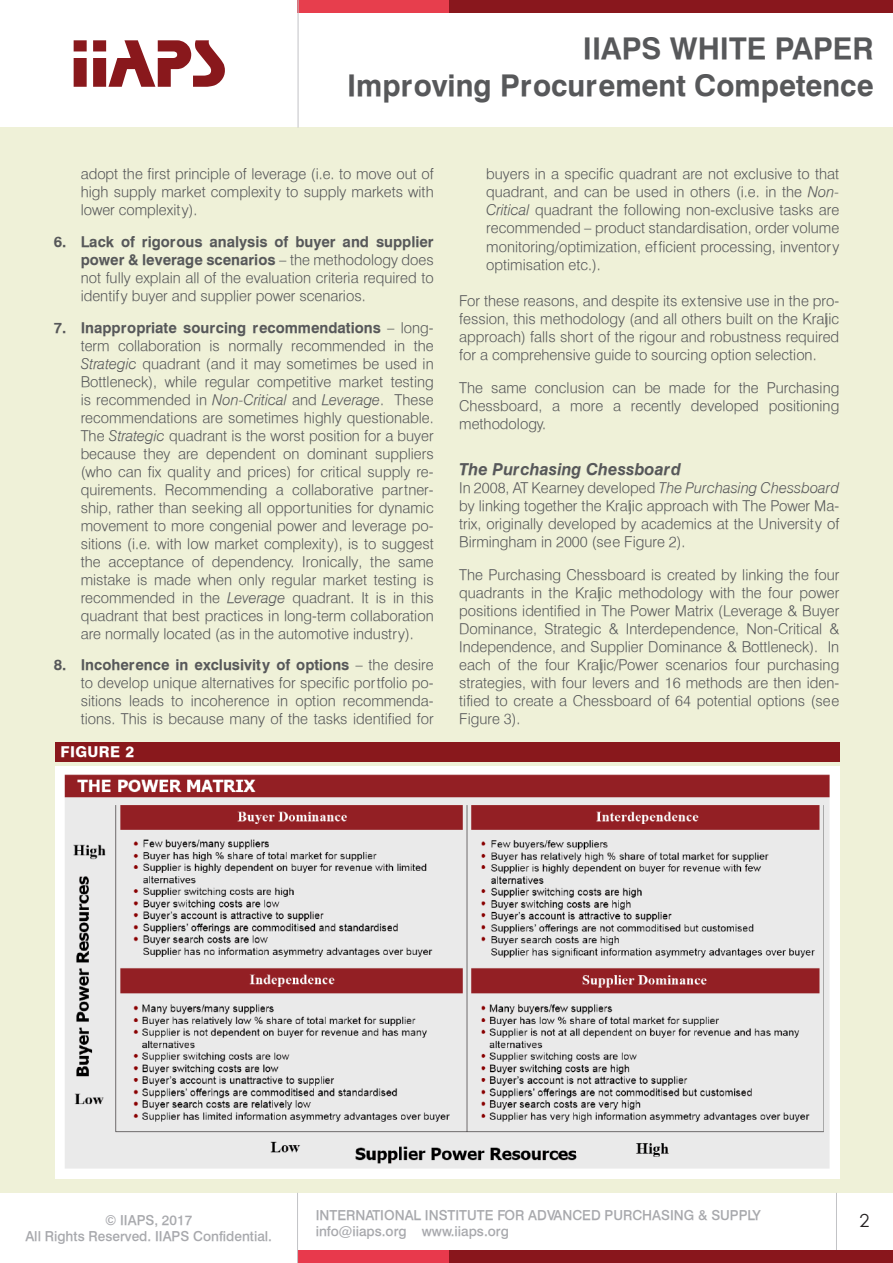
<style>
.page{position:relative;width:893px;height:1263px;background:#fff}
.page>*{position:absolute;margin:0;border:0;box-sizing:border-box;transform-origin:0 0}
.t1{font:64.5px "New Point Stop";color:#89181c}
.t2{font:700 30px "Halvett";color:#57585a}
.t3{font:18px "Century Gothic";color:#231f20}
.t4{font:italic 700 16.5px "Halvett";color:#57585a}
.t5{font:300 15px/18px "Halvett";color:#57585a;text-align:justify}
.t6{font:800 15px "Halvett";letter-spacing:.025em;color:#fff}
.t7{font:500 13.5px/16.2px "Halvett";color:#a8a9ad}
.s1{font-weight:700}
.s2{font-style:italic}
</style>
<div class="page">
<div style="left:298px;top:0;width:595px;height:13px;background:#e73e4d"></div>
<div style="left:449px;top:0;width:444px;height:13px;background:#89171d"></div>
<div style="left:0;top:128px;width:893px;height:1065px;background:#eff1d8"></div>
<hr style="left:298px;top:0;width:1px;height:128px;background:#c2c3c6">
<hr style="left:836px;top:1193px;width:1px;height:70px;background:#c2c3c6">
<div style="left:298px;top:1250px;width:595px;height:13px;background:#e8394c"></div>
<div style="left:449px;top:1250px;width:444px;height:13px;background:#89161c"></div>
<hr style="left:297px;top:1193px;width:1px;height:70px;background:#c2c3c6">
<div style="left:55px;top:742px;width:784px;height:20px;background:#89181c"></div>
<img style="left:55px;top:766px;width:784px;height:412px">
<h1 class="t1" style="left:70px;top:24px;width:157px">IIAPS</h1>
<h2 class="t2" style="left:583px;top:30px;width:292px">IIAPS WHITE PAPER</h2>
<p class="t2" style="left:347px;top:67px;width:528px">Improving Procurement Competence</p>
<p class="t5" style="left:81px;top:165px;width:355px">adopt the first principle of leverage (i.e. to move out of high supply market complexity to supply markets with lower complexity).</p>
<p class="t5" style="left:81px;top:233px;width:355px;text-indent:-27px"><span class="s1">6. Lack of rigorous analysis of buyer and supplier power &amp; leverage scenarios</span> – the methodology does not fully explain all of the evaluation criteria required to identify buyer and supplier power scenarios.</p>
<p class="t5" style="left:81px;top:318px;width:355px;text-indent:-27px"><span class="s1">7. Inappropriate sourcing recommendations</span> – long&shy;term collaboration is normally recommended in the <span class="s2">Strategic</span> quadrant (and it may sometimes be used in Bottleneck), while regular competitive market testing is recommended in <span class="s2">Non-Critical</span> and <span class="s2">Leverage</span>. These recommendations are sometimes highly questionable.<br>The <span class="s2">Strategic</span> quadrant is the worst position for a buyer because they are dependent on dominant suppliers (who can fix quality and prices) for critical supply re&shy;quirements. Recommending a collaborative partner&shy;ship, rather than seeking all opportunities for dynamic movement to more congenial power and leverage po&shy;sitions (i.e. with low market complexity), is to suggest the acceptance of dependency. Ironically, the same mistake is made when only regular market testing is recommended in the <span class="s2">Leverage</span> quadrant. It is in this quadrant that best practices in long-term collaboration are normally located (as in the automotive industry).</p>
<p class="t5" style="left:81px;top:656px;width:355px;text-indent:-27px"><span class="s1">8. Incoherence in exclusivity of options</span> – the desire to develop unique alternatives for specific portfolio po&shy;sitions leads to incoherence in option recommenda&shy;tions. This is because many of the tasks identified for</p>
<p class="t6" style="left:61px;top:743px;width:75px">FIGURE 2</p>
<p class="t5" style="left:486px;top:165px;width:355px">buyers in a specific quadrant are not exclusive to that quadrant, and can be used in others (i.e. in the <span class="s2">Non-Critical</span> quadrant the following non-exclusive tasks are recommended – product standardisation, order volume monitoring/optimization, efficient processing, inventory optimisation etc.).</p>
<p class="t5" style="left:459px;top:291px;width:382px">For these reasons, and despite its extensive use in the pro&shy;fession, this methodology (and all others built on the Kraljic approach) falls short of the rigour and robustness required for a comprehensive guide to sourcing option selection.</p>
<p class="t5" style="left:459px;top:378px;width:382px">The same conclusion can be made for the Purchasing Chessboard, a more a recently developed positioning methodology.</p>
<p class="t4" style="left:459px;top:459px;width:223px">The Purchasing Chessboard</p>
<p class="t5" style="left:459px;top:479px;width:382px">In 2008, AT Kearney developed <span class="s2">The Purchasing Chessboard </span>by linking together the Kraljic approach with The Power Ma&shy;trix, originally developed by academics at the University of Birmingham in 2000 (see Figure 2).</p>
<p class="t5" style="left:459px;top:566px;width:382px">The Purchasing Chessboard is created by linking the four quadrants in the Kraljic methodology with the four power positions identified in The Power Matrix (Leverage &amp; Buyer Dominance, Strategic &amp; Interdependence, Non-Critical &amp; Independence, and Supplier Dominance &amp; Bottleneck). In each of the four Kraljic/Power scenarios four purchasing strategies, with four levers and 16 methods are then iden&shy;tified to create a Chessboard of 64 potential options (see Figure 3).</p>
<p class="t7" style="left:25px;top:1211px;width:248px;text-align:center">© IIAPS, 2017<br>All Rights Reserved. IIAPS Confidential.</p>
<p class="t7" style="left:316px;top:1207px;width:446px">INTERNATIONAL INSTITUTE FOR ADVANCED PURCHASING &amp; SUPPLY info@iiaps.org www.iiaps.org</p>
<p class="t3" style="left:860px;top:1208px;width:11px">2</p>
</div>
